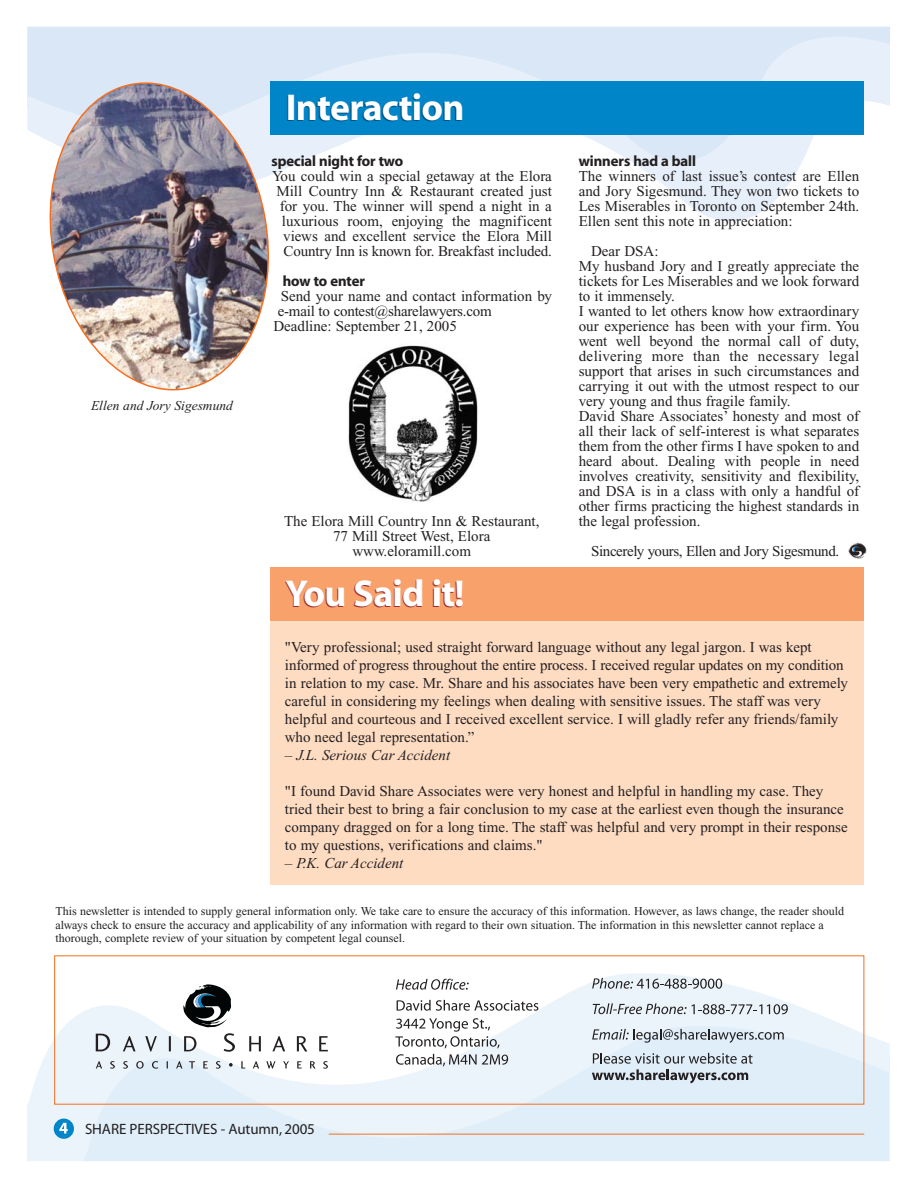
<style>
.page{position:relative;width:918px;height:1188px;background:#fff}
.page>*{position:absolute;margin:0;border:0;box-sizing:border-box;transform-origin:0 0}
.t1{font:37.5px "Myriad Headline";color:#fff}
.t2{font:15px/15px "Times New Roman";color:#231f20}
.t3{font:15px "Myriad Headline";color:#231f20}
.t4{font:italic 15px "Times New Roman";color:#231f20}
.t5{font:15px "Times New Roman";letter-spacing:-.025em;color:#231f20}
.t6{font:15px "Myriad";letter-spacing:-.01em;color:#231f20}
.t7{font:italic 13.5px "Times New Roman";color:#231f20}
.t8{font:12px/13.5px "Times New Roman";color:#231f20}
.s1{font-style:normal}
</style>
<div class="page">
<svg style="left:27px;top:26px;width:863px;height:195px"></svg>
<svg style="left:27px;top:1035px;width:863px;height:126px;background:#e2eff9"></svg>
<svg style="left:54px;top:1119px;width:20px;height:20px"></svg>
<svg style="left:54px;top:955px;width:811px;height:180px"></svg>
<svg style="left:96px;top:1034px;width:14px;height:17px"></svg>
<svg style="left:123px;top:1036px;width:13px;height:15px"></svg>
<svg style="left:145px;top:1036px;width:12px;height:16px"></svg>
<svg style="left:169px;top:1036px;width:2px;height:15px"></svg>
<svg style="left:184px;top:1036px;width:12px;height:15px"></svg>
<svg style="left:224px;top:1033px;width:11px;height:19px"></svg>
<svg style="left:249px;top:1036px;width:12px;height:15px"></svg>
<svg style="left:272px;top:1036px;width:13px;height:15px"></svg>
<svg style="left:297px;top:1036px;width:10px;height:16px"></svg>
<svg style="left:319px;top:1036px;width:9px;height:15px"></svg>
<svg style="left:96px;top:1061px;width:6px;height:8px"></svg>
<svg style="left:110px;top:1061px;width:5px;height:8px"></svg>
<svg style="left:123px;top:1061px;width:5px;height:8px"></svg>
<svg style="left:136px;top:1061px;width:8px;height:8px"></svg>
<svg style="left:152px;top:1061px;width:6px;height:8px"></svg>
<svg style="left:176px;top:1061px;width:6px;height:8px"></svg>
<svg style="left:189px;top:1061px;width:6px;height:8px"></svg>
<svg style="left:203px;top:1061px;width:5px;height:8px"></svg>
<svg style="left:216px;top:1061px;width:5px;height:8px"></svg>
<svg style="left:229px;top:1063px;width:4px;height:4px"></svg>
<svg style="left:241px;top:1061px;width:4px;height:8px"></svg>
<svg style="left:253px;top:1061px;width:6px;height:8px"></svg>
<svg style="left:266px;top:1061px;width:9px;height:8px"></svg>
<svg style="left:283px;top:1061px;width:6px;height:8px"></svg>
<svg style="left:297px;top:1061px;width:5px;height:8px"></svg>
<svg style="left:310px;top:1061px;width:6px;height:8px"></svg>
<svg style="left:323px;top:1061px;width:5px;height:8px"></svg>
<svg style="left:183px;top:984px;width:48px;height:43px"></svg>
<svg style="left:592px;top:978px;width:130px;height:11px"></svg>
<svg style="left:592px;top:1029px;width:192px;height:14px;background:#b9c1c9"></svg>
<svg style="left:592px;top:1053px;width:161px;height:30px;background:#b4bdc6"></svg>
<svg style="left:396px;top:979px;width:73px;height:11px"></svg>
<svg style="left:397px;top:1000px;width:141px;height:11px"></svg>
<svg style="left:395px;top:1018px;width:105px;height:30px"></svg>
<svg style="left:396px;top:1054px;width:112px;height:12px"></svg>
<svg style="left:593px;top:1003px;width:195px;height:11px;background:#bbc0c5"></svg>
<div style="left:270px;top:81px;width:594px;height:54px;background:#0085c9"></div>
<div style="left:270px;top:567px;width:594px;height:317px;background:#fedcc2"></div>
<div style="left:270px;top:567px;width:594px;height:54px;background:#f8a16b"></div>
<img style="left:848px;top:542px;width:19px;height:17px">
<svg style="left:851px;top:546px;width:12px;height:11px"></svg>
<img style="left:38px;top:73px;width:243px;height:318px">
<img style="left:348px;top:345px;width:130px;height:157px">
<p class="t7" style="left:91px;top:401px;width:143px">Ellen and Jory Sigesmund</p>
<h1 class="t1" style="left:286px;top:93px;width:179px">Interaction</h1>
<p class="t3" style="left:271px;top:156px;width:133px">special night for two</p>
<p class="t2" style="left:272px;top:170px;width:281px;text-align:right">You could win a special getaway at the Elora Mill Country Inn &amp; Restaurant created just for you. The winner will spend a night in a luxurious room, enjoying the magnificent views and excellent service the Elora Mill Country Inn is known for. Breakfast included.</p>
<p class="t3" style="left:283px;top:276px;width:84px">how to enter</p>
<p class="t2" style="left:273px;top:290px;width:280px;text-indent:7px">Send your name and contact information by e-mail to contest@sharelawyers.com<br>Deadline: September 21, 2005</p>
<p class="t2" style="left:284px;top:515px;width:257px;text-align:center">The Elora Mill Country Inn &amp; Restaurant,<br>77 Mill Street West, Elora www.eloramill.com</p>
<h1 class="t1" style="left:286px;top:580px;width:180px">You Said it!</h1>
<p class="t3" style="left:579px;top:156px;width:119px">winners had a ball</p>
<p class="t2" style="left:579px;top:170px;width:282px;text-align:justify">The winners of last issue’s contest are Ellen and Jory Sigesmund. They won two tickets to Les Miserables in Toronto on September 24th.<br>Ellen sent this note in appreciation:</p>
<p class="t2" style="left:579px;top:245px;width:282px;text-indent:12px">Dear DSA:<br>My husband Jory and I greatly appreciate the tickets for Les Miserables and we look forward to it immensely.<br>I wanted to let others know how extraordinary our experience has been with your firm. You went well beyond the normal call of duty, delivering more than the necessary legal support that arises in such circumstances and carrying it out with the utmost respect to our very young and thus fragile family.<br>David Share Associates’ honesty and most of all their lack of self-interest is what separates them from the other firms I have spoken to and heard about. Dealing with people in need involves creativity, sensitivity and flexibility, and DSA is in a class with only a handful of other firms practicing the highest standards in the legal profession.</p>
<p class="t5" style="left:591px;top:546px;width:250px">Sincerely yours, Ellen and Jory Sigesmund.</p>
<p class="t2" style="left:285px;top:639px;width:565px;line-height:18px">"Very professional; used straight forward language without any legal jargon. I was kept informed of progress throughout the entire process. I received regular updates on my condition in relation to my case. Mr. Share and his associates have been very empathetic and extremely careful in considering my feelings when dealing with sensitive issues. The staff was very helpful and courteous and I received excellent service. I will gladly refer any friends/family who need legal representation.”</p>
<p class="t4" style="left:285px;top:749px;width:167px"><span class="s1">–</span> J.L. Serious Car Accident</p>
<p class="t2" style="left:285px;top:783px;width:564px;line-height:18px">"I found David Share Associates were very honest and helpful in handling my case. They tried their best to bring a fair conclusion to my case at the earliest even though the insurance company dragged on for a long time. The staff was helpful and very prompt in their response to my questions, verifications and claims."</p>
<p class="t4" style="left:285px;top:857px;width:120px"><span class="s1">–</span> P.K. Car Accident</p>
<p class="t8" style="left:55px;top:906px;width:790px">This newsletter is intended to supply general information only. We take care to ensure the accuracy of this information. However, as laws change, the reader should always check to ensure the accuracy and applicability of any information with regard to their own situation. The information in this newsletter cannot replace a thorough, complete review of your situation by competent legal counsel.</p>
<p class="t6" style="left:85px;top:1123px;width:231px">SHARE PERSPECTIVES - Autumn, 2005</p>
</div>
